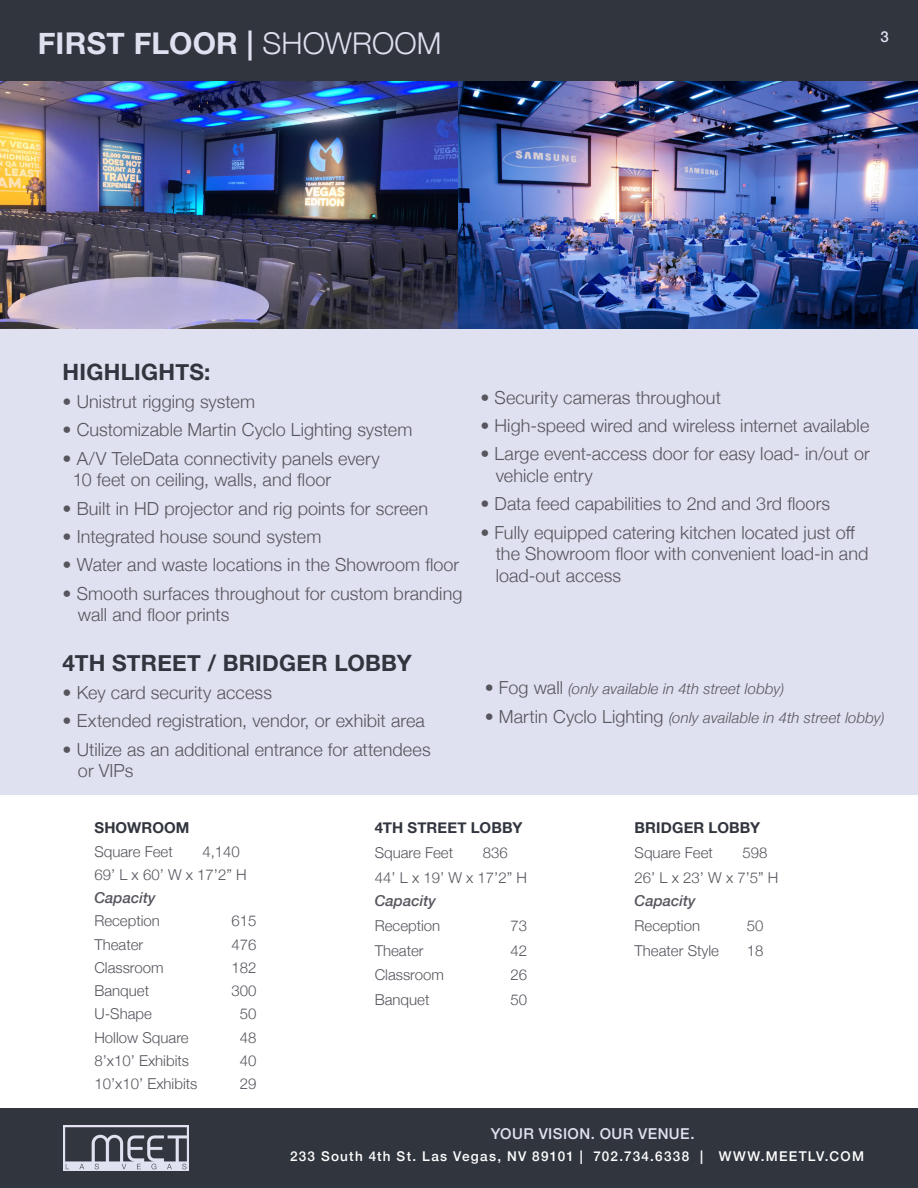
<style>
.page{position:relative;width:918px;height:1188px;background:#fff}
.page>*{position:absolute;margin:0;border:0;box-sizing:border-box;transform-origin:0 0}
.t1{font:700 30px "Helvetica Neue";letter-spacing:.01em;color:#e0e1f0}
.t2{font:700 22.5px "Helvetica Neue";letter-spacing:.01em;color:#31353e}
.t3{font:300 18px/21.6px "Helvetica Neue";letter-spacing:.005em;color:#57555e}
.t4{font:300 15px "Helvetica Neue";color:#57555e}
.t5{font:italic 300 15px "Helvetica Neue";letter-spacing:.01em;color:#57555e}
.t6{font:700 15px "Helvetica Neue";letter-spacing:.01em;color:#31353e}
.t7{font:italic 500 15px "Helvetica Neue";color:#57555e}
.t8{font:500 15px "Helvetica Neue";letter-spacing:.03em;color:#e0e1f0}
.t9{font:500 13.5px "Helvetica Neue";letter-spacing:.095em;color:#fff}
.s1{font-weight:500}
.s2{font-weight:300}
.s3{font-style:normal;font-size:18px}
</style>
<div class="page">
<div style="left:0;top:1108px;width:918px;height:80px;background:#31353e"></div>
<img style="left:64px;top:1125px;width:124px;height:45px">
<div style="left:0;top:0;width:918px;height:81px;background:#31353e"></div>
<div style="left:0;top:81px;width:918px;height:714px;background:#e0e1f0"></div>
<img style="left:0;top:81px;width:918px;height:247px">
<p class="t1" style="left:38px;top:20px;width:405px">FIRST FLOOR <span class="s1">|</span> <span class="s2">SHOWROOM</span></p>
<p class="t8" style="left:881px;top:24px;width:10px">3</p>
<p class="t2" style="left:63px;top:354px;width:149px">HIGHLIGHTS:</p>
<p class="t3" style="left:63px;top:390px;width:194px">• Unistrut rigging system</p>
<p class="t3" style="left:63px;top:418px;width:351px">• Customizable Martin Cyclo Lighting system</p>
<p class="t3" style="left:73px;top:446px;width:309px;text-indent:-10px">• A/V TeleData connectivity panels every<br>10 feet on ceiling, walls, and floor</p>
<p class="t3" style="left:63px;top:496px;width:367px">• Built in HD projector and rig points for screen</p>
<p class="t3" style="left:63px;top:525px;width:260px">• Integrated house sound system</p>
<p class="t3" style="left:63px;top:553px;width:398px">• Water and waste locations in the Showroom floor</p>
<p class="t3" style="left:78px;top:581px;width:386px;text-indent:-15px">• Smooth surfaces throughout for custom branding wall and floor prints</p>
<p class="t2" style="left:63px;top:645px;width:351px">4TH STREET / BRIDGER LOBBY</p>
<p class="t3" style="left:63px;top:680px;width:211px">• Key card security access</p>
<p class="t3" style="left:63px;top:709px;width:364px">• Extended registration, vendor, or exhibit area</p>
<p class="t3" style="left:78px;top:737px;width:354px;text-indent:-15px">• Utilize as an additional entrance for attendees or VIPs</p>
<p class="t3" style="left:480px;top:385px;width:242px">• Security cameras throughout</p>
<p class="t3" style="left:480px;top:413px;width:390px">• High-speed wired and wireless internet available</p>
<p class="t3" style="left:480px;top:442px;width:391px">• Large event-access door for easy load- in/out or</p>
<p class="t3" style="left:496px;top:463px;width:99px">vehicle entry</p>
<p class="t3" style="left:480px;top:492px;width:351px">• Data feed capabilities to 2nd and 3rd floors</p>
<p class="t3" style="left:480px;top:520px;width:376px">• Fully equipped catering kitchen located just off</p>
<p class="t3" style="left:496px;top:542px;width:374px">the Showroom floor with convenient load-in and</p>
<p class="t3" style="left:496px;top:563px;width:127px">load-out access</p>
<p class="t5" style="left:485px;top:677px;width:301px"><span class="s3">• Fog wall</span> (only available in 4th street lobby)</p>
<p class="t5" style="left:485px;top:706px;width:401px"><span class="s3">• Martin Cyclo Lighting</span> (only available in 4th street lobby)</p>
<p class="t6" style="left:94px;top:816px;width:97px">SHOWROOM</p>
<p class="t4" style="left:94px;top:839px;width:80px">Square Feet</p>
<p class="t4" style="left:202px;top:839px;width:39px">4,140</p>
<p class="t4" style="left:94px;top:862px;width:154px">69’ L x 60’ W x 17’2” H</p>
<p class="t7" style="left:94px;top:885px;width:63px">Capacity</p>
<p class="t4" style="left:94px;top:909px;width:67px">Reception</p>
<p class="t4" style="left:231px;top:909px;width:27px">615</p>
<p class="t4" style="left:94px;top:932px;width:50px">Theater</p>
<p class="t4" style="left:231px;top:932px;width:27px">476</p>
<p class="t4" style="left:94px;top:955px;width:71px">Classroom</p>
<p class="t4" style="left:231px;top:955px;width:27px">182</p>
<p class="t4" style="left:94px;top:979px;width:56px">Banquet</p>
<p class="t4" style="left:231px;top:979px;width:27px">300</p>
<p class="t4" style="left:94px;top:1002px;width:59px">U-Shape</p>
<p class="t4" style="left:240px;top:1002px;width:18px">50</p>
<p class="t4" style="left:94px;top:1025px;width:96px">Hollow Square</p>
<p class="t4" style="left:240px;top:1025px;width:18px">48</p>
<p class="t4" style="left:94px;top:1048px;width:96px">8’x10’ Exhibits</p>
<p class="t4" style="left:240px;top:1048px;width:18px">40</p>
<p class="t4" style="left:94px;top:1072px;width:105px">10’x10’ Exhibits</p>
<p class="t4" style="left:240px;top:1072px;width:18px">29</p>
<p class="t6" style="left:375px;top:816px;width:149px">4TH STREET LOBBY</p>
<p class="t4" style="left:375px;top:841px;width:80px">Square Feet</p>
<p class="t4" style="left:483px;top:841px;width:27px">836</p>
<p class="t4" style="left:375px;top:865px;width:154px">44’ L x 19’ W x 17’2” H</p>
<p class="t7" style="left:375px;top:888px;width:63px">Capacity</p>
<p class="t4" style="left:375px;top:913px;width:67px">Reception</p>
<p class="t4" style="left:511px;top:913px;width:18px">73</p>
<p class="t4" style="left:375px;top:938px;width:50px">Theater</p>
<p class="t4" style="left:511px;top:938px;width:18px">42</p>
<p class="t4" style="left:375px;top:963px;width:71px">Classroom</p>
<p class="t4" style="left:511px;top:963px;width:18px">26</p>
<p class="t4" style="left:375px;top:988px;width:56px">Banquet</p>
<p class="t4" style="left:511px;top:988px;width:18px">50</p>
<p class="t6" style="left:635px;top:816px;width:127px">BRIDGER LOBBY</p>
<p class="t4" style="left:635px;top:841px;width:80px">Square Feet</p>
<p class="t4" style="left:743px;top:841px;width:27px">598</p>
<p class="t4" style="left:635px;top:865px;width:145px">26’ L x 23’ W x 7’5” H</p>
<p class="t7" style="left:635px;top:888px;width:63px">Capacity</p>
<p class="t4" style="left:635px;top:913px;width:67px">Reception</p>
<p class="t4" style="left:747px;top:913px;width:18px">50</p>
<p class="t4" style="left:635px;top:938px;width:86px">Theater Style</p>
<p class="t4" style="left:747px;top:938px;width:18px">18</p>
<p class="t8" style="left:491px;top:1122px;width:205px">YOUR VISION. OUR VENUE.</p>
<p class="t9" style="left:290px;top:1145px;width:575px">233 South 4th St. Las Vegas, NV 89101 | 702.734.6338 | WWW.MEETLV.COM</p>
</div>
